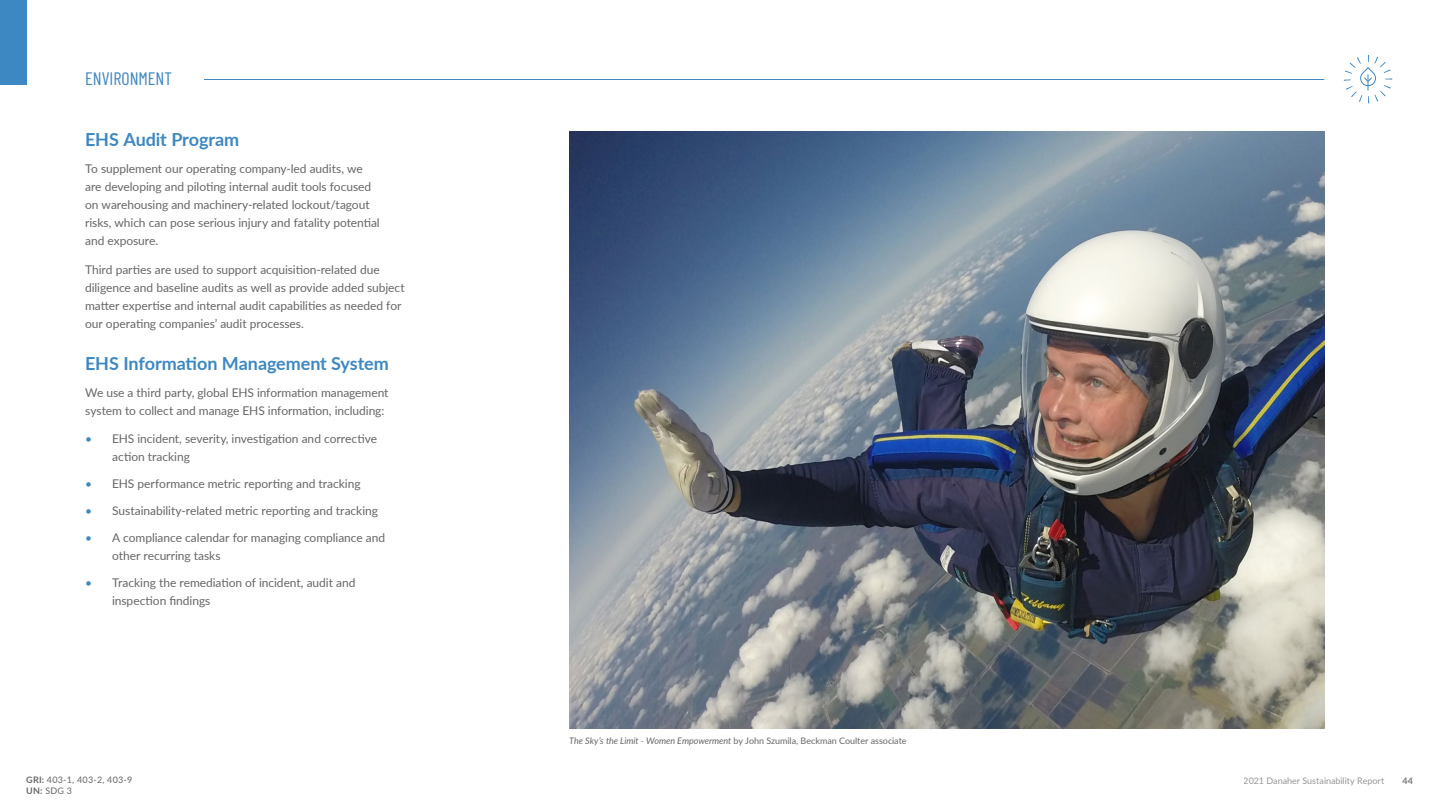
<style>
.page{position:relative;width:1440px;height:810px;background:#fff}
.page>*{position:absolute;margin:0;border:0;box-sizing:border-box;transform-origin:0 0}
.t1{font:700 18px "Lato";letter-spacing:-.005em;color:#3d88c2}
.t2{font:18px "Barlow Condensed";color:#3d88c2}
.t3{font:12px/18px "Lato";letter-spacing:-.005em;color:#666}
.t4{font:9px "Lato";letter-spacing:-.005em;color:#666}
.t5{font:9px/10.8px "Lato";letter-spacing:.025em;color:#666}
.t6{font:700 9px "Lato";color:#75787c}
.s1{color:#3d88c2}
.s2{font-weight:700}
.s3{font-style:italic}
</style>
<div class="page">
<div style="left:0;top:0;width:27px;height:85px;background:#3d88c2"></div>
<svg style="left:1344px;top:55px;width:48px;height:48px"></svg>
<hr style="left:204px;top:79px;width:1120px;height:1px;background:#3d88c2">
<img style="left:569px;top:132px;width:755px;height:597px">
<h1 class="t2" style="left:85px;top:65px;width:89px">ENVIRONMENT</h1>
<h1 class="t1" style="left:85px;top:127px;width:156px">EHS Audit Program</h1>
<p class="t3" style="left:85px;top:160px;width:296px">To supplement our operating company-led audits, we are developing and piloting internal audit tools focused on warehousing and machinery-related lockout/tagout risks, which can pose serious injury and fatality potential and exposure.</p>
<p class="t3" style="left:85px;top:260px;width:321px">Third parties are used to support acquisition-related due diligence and baseline audits as well as provide added subject matter expertise and internal audit capabilities as needed for our operating companies’ audit processes.</p>
<h1 class="t1" style="left:85px;top:350px;width:305px">EHS Information Management System</h1>
<p class="t3" style="left:85px;top:383px;width:305px">We use a third party, global EHS information management system to collect and manage EHS information, including:</p>
<p class="t3" style="left:112px;top:430px;width:266px;text-indent:-27px"><span class="s1">•</span> EHS incident, severity, investigation and corrective action tracking</p>
<p class="t3" style="left:85px;top:475px;width:277px"><span class="s1">•</span> EHS performance metric reporting and tracking</p>
<p class="t3" style="left:85px;top:502px;width:294px"><span class="s1">•</span> Sustainability-related metric reporting and tracking</p>
<p class="t3" style="left:112px;top:529px;width:275px;text-indent:-27px"><span class="s1">•</span> A compliance calendar for managing compliance and other recurring tasks</p>
<p class="t3" style="left:112px;top:574px;width:245px;text-indent:-27px"><span class="s1">•</span> Tracking the remediation of incident, audit and inspection findings</p>
<p class="t5" style="left:26px;top:774px;width:108px"><span class="s2">GRI:</span> 403-1, 403-2, 403-9<br><span class="s2">UN:</span> SDG 3</p>
<p class="t4" style="left:569px;top:734px;width:339px"><span class="s3">The Sky’s the Limit - Women Empowerment</span> by John Szumila, Beckman Coulter associate</p>
<p class="t4" style="left:1244px;top:774px;width:142px">2021 Danaher Sustainability Report</p>
<p class="t6" style="left:1402px;top:774px;width:12px">44</p>
</div>
